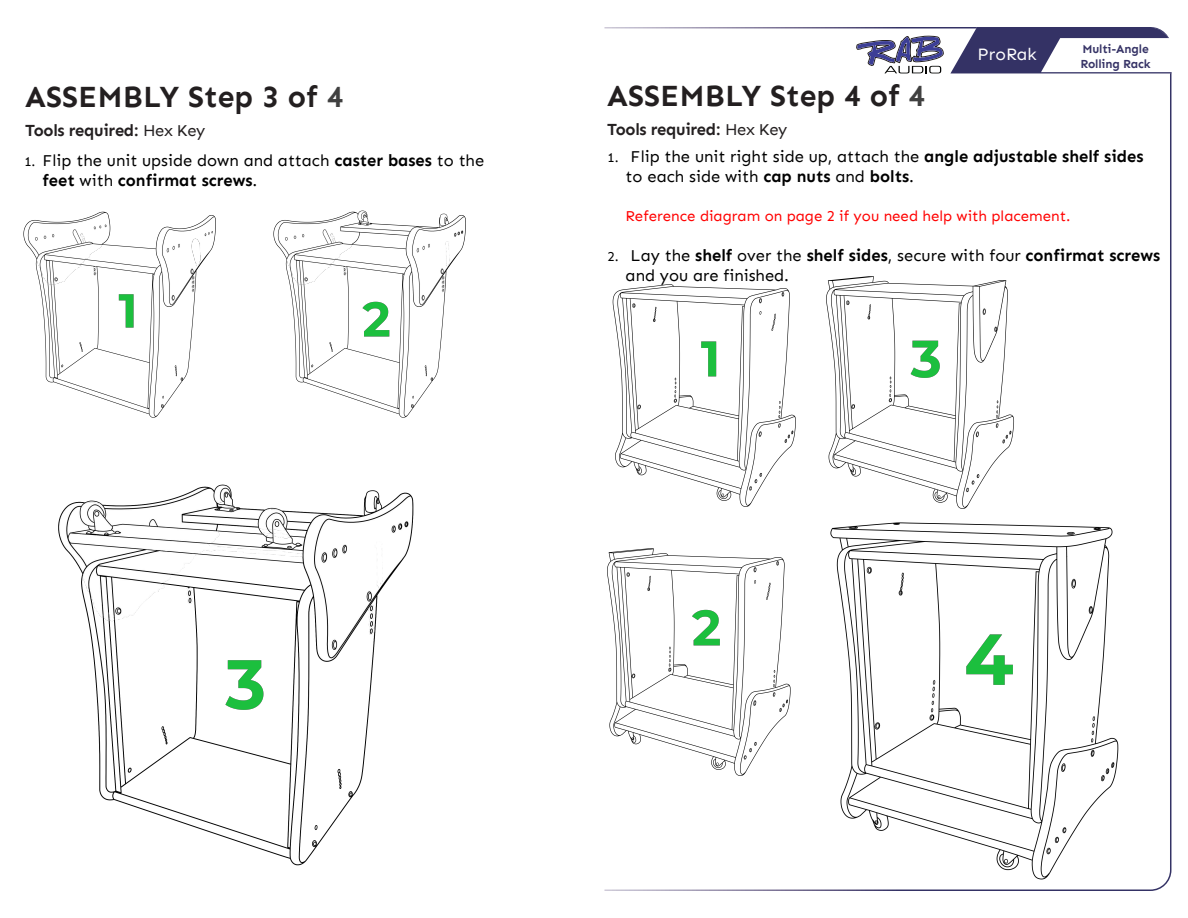
<style>
.page{position:relative;width:1188px;height:918px;background:#fff}
.page>*{position:absolute;margin:0;border:0;box-sizing:border-box;transform-origin:0 0}
.t1{font:700 30px "Sen";color:#231f20}
.t2{font:17.4px "Sen";color:#fff}
.t3{font:16.5px/19.8px "Sen";color:#000}
.t4{font:700 16.5px/19.8px "Sen";color:#000}
.t5{font:700 16.5px "Sen";letter-spacing:-.02em;color:#231f20}
.t6{font:15px "Sen";color:#f00}
.t7{font:700 12px/14.4px "Sen";letter-spacing:-.01em;color:#363366}
.s1{font-style:inherit}
.s2{color:#404040}
.s3{font-weight:400}
.s4{font-size:13.5px}
.s5{font-weight:700}
.s6{font-weight:400;font-size:13.5px}
</style>
<div class="page">
<img style="left:58px;top:484px;width:356px;height:382px">
<img style="left:273px;top:210px;width:193px;height:208px">
<img style="left:23px;top:211px;width:193px;height:207px">
<svg style="left:604px;top:27px;width:567px;height:864px"></svg>
<svg style="left:856px;top:36px;width:87px;height:37px"></svg>
<svg style="left:950px;top:27px;width:222px;height:46px"></svg>
<img style="left:606px;top:255px;width:194px;height:253px">
<img style="left:606px;top:523px;width:190px;height:253px">
<img style="left:821px;top:251px;width:197px;height:259px">
<img style="left:895px;top:336px;width:58px;height:44px">
<img style="left:677px;top:607px;width:55px;height:42px">
<img style="left:100px;top:290px;width:53px;height:41px">
<img style="left:681px;top:338px;width:56px;height:42px">
<img style="left:348px;top:299px;width:54px;height:40px">
<img style="left:947px;top:628px;width:80px;height:62px">
<img style="left:205px;top:655px;width:77px;height:58px">
<h1 class="t1" style="left:25px;top:80px;width:320px">ASSEMBLY Step <span class="s1">3</span> of <span class="s2">4</span></h1>
<p class="t5" style="left:25px;top:121px;width:182px">Tools required: <span class="s3">Hex Key</span></p>
<p class="t3" style="left:42px;top:151px;width:443px;text-indent:-18px"><span class="s4">1.</span> Flip the unit upside down and attach <span class="s5">caster bases</span> to the <span class="s5">feet</span> with <span class="s5">confirmat screws</span>.</p>
<p class="t2" style="left:978px;top:44px;width:60px">ProRak</p>
<p class="t7" style="left:1080px;top:42px;width:72px">Multi-Angle<br><span class="s1">Rolling</span> Rack</p>
<h1 class="t1" style="left:607px;top:78px;width:320px">ASSEMBLY Step <span class="s1">4</span> of <span class="s2">4</span></h1>
<p class="t5" style="left:607px;top:120px;width:182px">Tools required: <span class="s3">Hex Key</span></p>
<p class="t3" style="left:626px;top:147px;width:519px;text-indent:-18px"><span class="s4">1.</span> Flip the unit right side up, attach the <span class="s5">angle adjustable shelf sides </span>to each side with <span class="s5">cap nuts</span> and <span class="s5">bolts</span>.</p>
<p class="t6" style="left:626px;top:208px;width:446px">Reference diagram on page 2 if you need help with placement.</p>
<p class="t4" style="left:626px;top:246px;width:536px;text-indent:-18px"><span class="s6">2.</span> <span class="s3">Lay the</span> shelf <span class="s3">over the</span> shelf sides<span class="s3">,</span> <span class="s3">secure with four</span> confirmat screws <span class="s3">and you are finished.</span></p>
</div>
